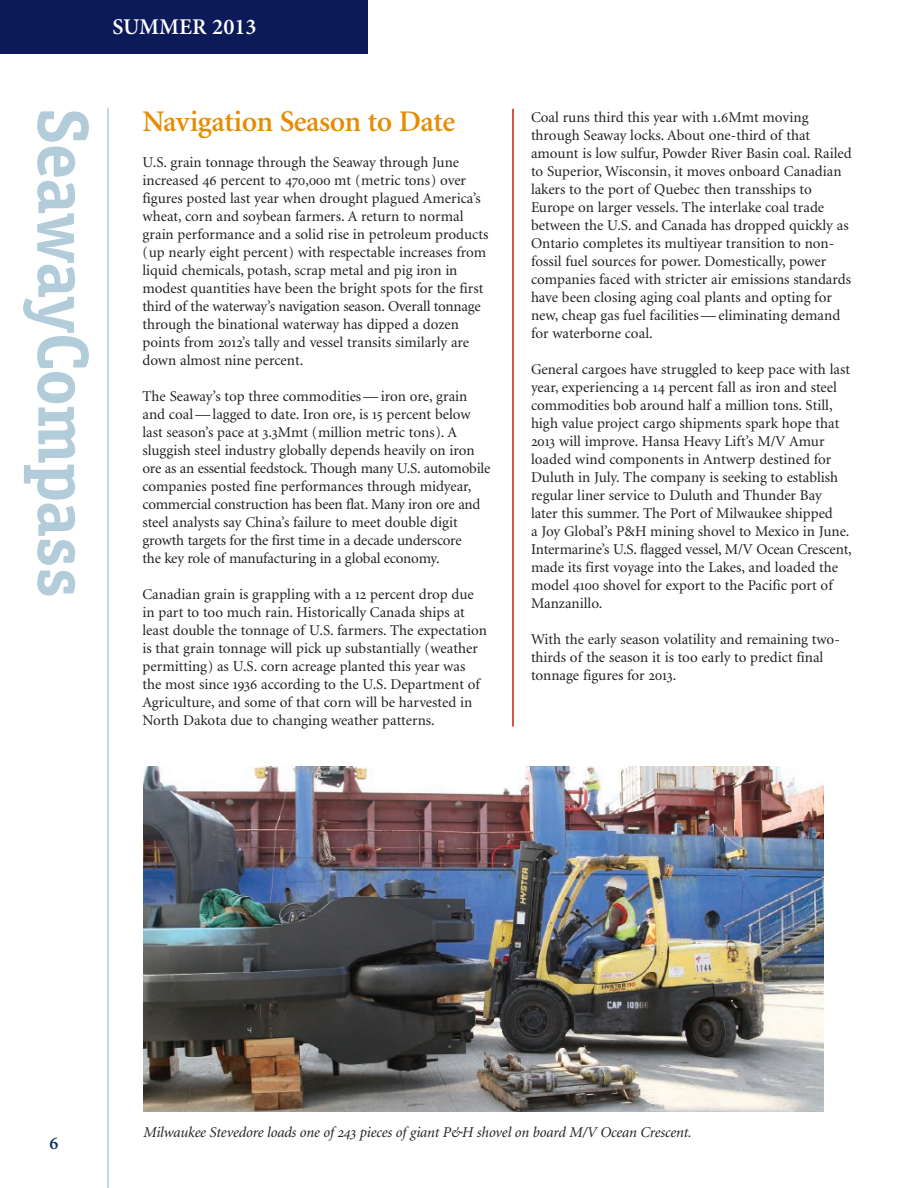
<style>
.page{position:relative;width:918px;height:1188px;background:#fff}
.page>*{position:absolute;margin:0;border:0;box-sizing:border-box;transform-origin:0 0}
.t1{font:700 72px "Officina Serif";letter-spacing:-.02em;color:#b3ccd9}
.t2{font:600 30px "Minion EDO";letter-spacing:-.015em;color:#e68c00}
.t3{font:600 22.5px "Minion Pro";color:#fff}
.t4{font:600 18px "Minion Pro";color:#0d3366}
.t5{font:15px/18px "Minion EDO";color:#231f20}
.t6{font:italic 15px "Minion EDO";letter-spacing:-.01em;color:#231f20}
</style>
<div class="page">
<hr style="left:107px;top:108px;width:2px;height:1080px;background:#b3ccd9">
<div style="left:0;top:0;width:368px;height:54px;background:#0d1a59"></div>
<hr style="left:512px;top:109px;width:2px;height:617px;background:#cc1a0d">
<img style="left:144px;top:766px;width:679px;height:346px">
<h3 class="t3" style="left:112px;top:19px;width:146px">SUMMER 2013</h3>
<h1 class="t1" style="left:90px;top:108px;width:492px;rotate:90deg">SeawayCompass</h1>
<h2 class="t2" style="left:142px;top:109px;width:314px">Navigation Season to Date</h2>
<p class="t5" style="left:142px;top:154px;width:347px">U.S. grain tonnage through the Seaway through June increased 46 percent to 470,000 mt (metric tons) over figures posted last year when drought plagued America’s wheat, corn and soybean farmers. A return to normal grain performance and a solid rise in petroleum products (up nearly eight percent) with respectable increases from liquid chemicals, potash, scrap metal and pig iron in modest quantities have been the bright spots for the first third of the waterway’s navigation season. Overall tonnage through the binational waterway has dipped a dozen points from 2012’s tally and vessel transits similarly are down almost nine percent.</p>
<p class="t5" style="left:142px;top:388px;width:349px">The Seaway’s top three commodities—iron ore, grain and coal—lagged to date. Iron ore, is 15 percent below last season’s pace at 3.3Mmt (million metric tons). A sluggish steel industry globally depends heavily on iron ore as an essential feedstock. Though many U.S. automobile companies posted fine performances through midyear, commercial construction has been flat. Many iron ore and steel analysts say China’s failure to meet double digit growth targets for the first time in a decade underscore<br>the key role of manufacturing in a global economy.</p>
<p class="t5" style="left:142px;top:586px;width:346px">Canadian grain is grappling with a 12 percent drop due in part to too much rain. Historically Canada ships at least double the tonnage of U.S. farmers. The expectation is that grain tonnage will pick up substantially (weather permitting) as U.S. corn acreage planted this year was the most since 1936 according to the U.S. Department of Agriculture, and some of that corn will be harvested in North Dakota due to changing weather patterns.</p>
<p class="t5" style="left:531px;top:110px;width:322px">Coal runs third this year with 1.6Mmt moving through Seaway locks. About one-third of that amount is low sulfur, Powder River Basin coal. Railed to Superior, Wisconsin, it moves onboard Canadian lakers to the port of Quebec then transships to Europe on larger vessels. The interlake coal trade between the U.S. and Canada has dropped quickly as Ontario completes its multiyear transition to non&shy;fossil fuel sources for power. Domestically, power companies faced with stricter air emissions standards have been closing aging coal plants and opting for new, cheap gas fuel facilities—eliminating demand for waterborne coal.</p>
<p class="t5" style="left:531px;top:362px;width:322px">General cargoes have struggled to keep pace with last year, experiencing a 14 percent fall as iron and steel commodities bob around half a million tons. Still, high value project cargo shipments spark hope that 2013 will improve. Hansa Heavy Lift’s M/V Amur loaded wind components in Antwerp destined for Duluth in July. The company is seeking to establish regular liner service to Duluth and Thunder Bay later this summer. The Port of Milwaukee shipped<br>a Joy Global’s P&amp;H mining shovel to Mexico in June.<br>Intermarine’s U.S. flagged vessel, M/V Ocean Crescent, made its first voyage into the Lakes, and loaded the model 4100 shovel for export to the Pacific port of Manzanillo.</p>
<p class="t5" style="left:531px;top:632px;width:310px">With the early season volatility and remaining two&shy;thirds of the season it is too early to predict final tonnage figures for 2013.</p>
<p class="t4" style="left:50px;top:1136px;width:10px">6</p>
<p class="t6" style="left:143px;top:1127px;width:550px">Milwaukee Stevedore loads one of 243 pieces of giant P&amp;H shovel on board M/V Ocean Crescent.</p>
</div>
